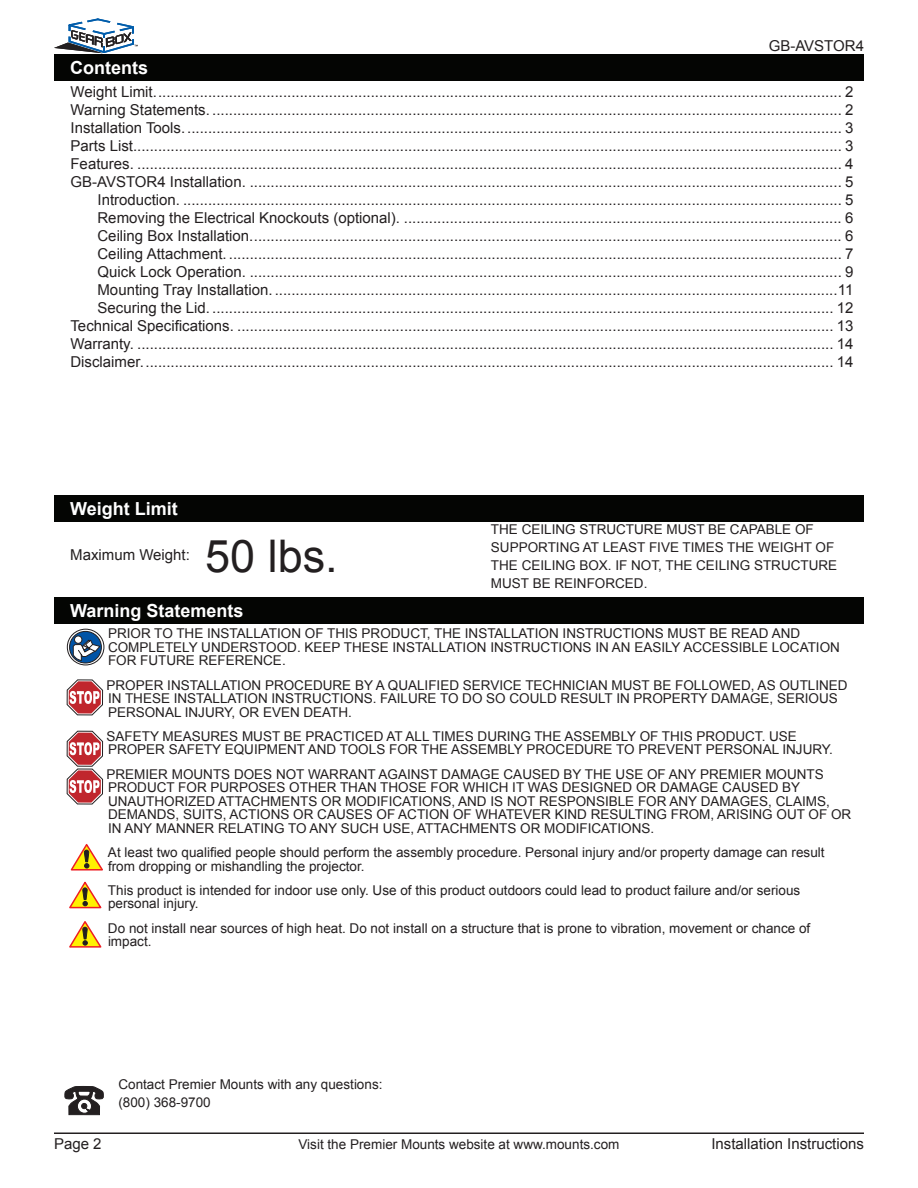
<style>
.page{position:relative;width:918px;height:1188px;background:#fff}
.page>*{position:absolute;margin:0;border:0;box-sizing:border-box;transform-origin:0 0}
.t1{font:45px "Arial";color:#231f20}
.Heading_1{font:700 18px "Arial";color:#fff}
.ToC_Level_1{font:15px "Arial";color:#231f20}
.ToC_Level_2{font:15px "Arial";color:#231f20}
.Statement_-_Stop{font:13.5px/13.5px "Arial";color:#231f20}
.Statement_-_Warning{font:13.5px/13.5px "Arial";color:#231f20}
</style>
<div class="page">
<hr style="left:54px;top:1132px;width:810px;height:2px;background:#231f20">
<div style="left:54px;top:54px;width:810px;height:27px;background:#040503"></div>
<svg style="left:64px;top:1086px;width:40px;height:29px"></svg>
<svg style="left:54px;top:19px;width:84px;height:34px"></svg>
<div style="left:54px;top:597px;width:810px;height:27px;background:#040503"></div>
<div style="left:54px;top:495px;width:810px;height:27px;background:#040503"></div>
<svg style="left:67px;top:629px;width:37px;height:36px"></svg>
<div style="left:67px;top:629px;width:37px;height:36px;border:1px solid #231f20;border-radius:50%"></div>
<svg style="left:70px;top:631px;width:31px;height:32px"></svg>
<div style="left:69px;top:631px;width:33px;height:32px;border:1px solid #231f20;border-radius:50%"></div>
<div style="left:75px;top:636px;width:7px;height:7px;background:#fff;border-radius:50%"></div>
<div style="left:74px;top:636px;width:8px;height:8px;border:1px solid #231f20;border-radius:50%"></div>
<svg style="left:67px;top:639px;width:36px;height:165px"></svg>
<svg style="left:70px;top:844px;width:33px;height:27px"></svg>
<svg style="left:69px;top:881px;width:33px;height:28px"></svg>
<svg style="left:69px;top:921px;width:33px;height:27px"></svg>
<p class="Heading_1" style="left:70px;top:56px;width:79px">Contents</p>
<p class="ToC_Level_1" style="left:769px;top:36px;width:97px">GB-AVSTOR4</p>
<p class="ToC_Level_1" style="left:70px;top:82px;width:784px">Weight Limit..................................................................................................................................................................... 2</p>
<p class="ToC_Level_1" style="left:70px;top:100px;width:784px">Warning Statements. ....................................................................................................................................................... 2</p>
<p class="ToC_Level_1" style="left:70px;top:118px;width:784px">Installation Tools.............................................................................................................................................................. 3</p>
<p class="ToC_Level_1" style="left:70px;top:136px;width:784px">Parts List.......................................................................................................................................................................... 3</p>
<p class="ToC_Level_1" style="left:70px;top:154px;width:784px">Features. ......................................................................................................................................................................... 4</p>
<p class="ToC_Level_1" style="left:70px;top:172px;width:784px">GB-AVSTOR4 Installation. .............................................................................................................................................. 5</p>
<p class="ToC_Level_2" style="left:97px;top:190px;width:757px">Introduction. .............................................................................................................................................................. 5</p>
<p class="ToC_Level_2" style="left:97px;top:208px;width:757px">Removing the Electrical Knockouts (optional). ......................................................................................................... 6</p>
<p class="ToC_Level_2" style="left:97px;top:226px;width:757px">Ceiling Box Installation.............................................................................................................................................. 6</p>
<p class="ToC_Level_2" style="left:97px;top:244px;width:757px">Ceiling Attachment. ................................................................................................................................................... 7</p>
<p class="ToC_Level_2" style="left:97px;top:262px;width:757px">Quick Lock Operation. .............................................................................................................................................. 9</p>
<p class="ToC_Level_2" style="left:97px;top:280px;width:757px">Mounting Tray Installation. .......................................................................................................................................11</p>
<p class="ToC_Level_2" style="left:97px;top:298px;width:757px">Securing the Lid. ..................................................................................................................................................... 12</p>
<p class="ToC_Level_1" style="left:70px;top:316px;width:784px">Technical Specifications. ............................................................................................................................................... 13</p>
<p class="ToC_Level_1" style="left:70px;top:334px;width:784px">Warranty. ....................................................................................................................................................................... 14</p>
<p class="ToC_Level_1" style="left:70px;top:352px;width:784px">Disclaimer...................................................................................................................................................................... 14</p>
<p class="Heading_1" style="left:70px;top:497px;width:109px">Weight Limit</p>
<p class="ToC_Level_1" style="left:70px;top:544px;width:121px">Maximum Weight:</p>
<p class="Statement_-_Stop" style="left:491px;top:521px;width:348px;line-height:18px">THE CEILING STRUCTURE MUST BE CAPABLE OF SUPPORTING AT LEAST FIVE TIMES THE WEIGHT OF THE CEILING BOX. IF NOT, THE CEILING STRUCTURE MUST BE REINFORCED.</p>
<p class="Statement_-_Stop" style="left:108px;top:627px;width:733px">PRIOR TO THE INSTALLATION OF THIS PRODUCT, THE INSTALLATION INSTRUCTIONS MUST BE READ AND<br>COMPLETELY UNDERSTOOD. KEEP THESE INSTALLATION INSTRUCTIONS IN AN EASILY ACCESSIBLE LOCATION<br>FOR FUTURE REFERENCE.</p>
<p class="Statement_-_Stop" style="left:107px;top:678px;width:743px">PROPER INSTALLATION PROCEDURE BY A QUALIFIED SERVICE TECHNICIAN MUST BE FOLLOWED, AS OUTLINED<br>IN THESE INSTALLATION INSTRUCTIONS. FAILURE TO DO SO COULD RESULT IN PROPERTY DAMAGE, SERIOUS<br>PERSONAL INJURY, OR EVEN DEATH.</p>
<p class="Statement_-_Stop" style="left:107px;top:730px;width:728px">SAFETY MEASURES MUST BE PRACTICED AT ALL TIMES DURING THE ASSEMBLY OF THIS PRODUCT. USE<br>PROPER SAFETY EQUIPMENT AND TOOLS FOR THE ASSEMBLY PROCEDURE TO PREVENT PERSONAL INJURY.</p>
<p class="Statement_-_Stop" style="left:107px;top:767px;width:746px">PREMIER MOUNTS DOES NOT WARRANT AGAINST DAMAGE CAUSED BY THE USE OF ANY PREMIER MOUNTS PRODUCT FOR PURPOSES OTHER THAN THOSE FOR WHICH IT WAS DESIGNED OR DAMAGE CAUSED BY UNAUTHORIZED ATTACHMENTS OR MODIFICATIONS, AND IS NOT RESPONSIBLE FOR ANY DAMAGES, CLAIMS, DEMANDS, SUITS, ACTIONS OR CAUSES OF ACTION OF WHATEVER KIND RESULTING FROM, ARISING OUT OF OR IN ANY MANNER RELATING TO ANY SUCH USE, ATTACHMENTS OR MODIFICATIONS.</p>
<p class="Statement_-_Stop" style="left:108px;top:846px;width:718px">At least two qualified people should perform the assembly procedure. Personal injury and/or property damage can result from dropping or mishandling the projector.</p>
<p class="Statement_-_Warning" style="left:108px;top:883px;width:694px">This product is intended for indoor use only. Use of this product outdoors could lead to product failure and/or serious personal injury.</p>
<p class="Statement_-_Warning" style="left:108px;top:921px;width:704px">Do not install near sources of high heat. Do not install on a structure that is prone to vibration, movement or chance of impact.</p>
<p class="t1" style="left:205px;top:526px;width:134px">50 lbs.</p>
<p class="Heading_1" style="left:70px;top:599px;width:175px">Warning Statements</p>
<p class="Statement_-_Stop" style="left:118px;top:1078px;width:266px">Contact Premier Mounts with any questions:</p>
<p class="Statement_-_Stop" style="left:118px;top:1096px;width:94px">(800) 368-9700</p>
<p class="ToC_Level_1" style="left:54px;top:1134px;width:49px">Page 2</p>
<p class="Statement_-_Stop" style="left:299px;top:1137px;width:322px">Visit the Premier Mounts website at www.mounts.com</p>
<p class="ToC_Level_1" style="left:711px;top:1134px;width:154px">Installation Instructions</p>
</div>
